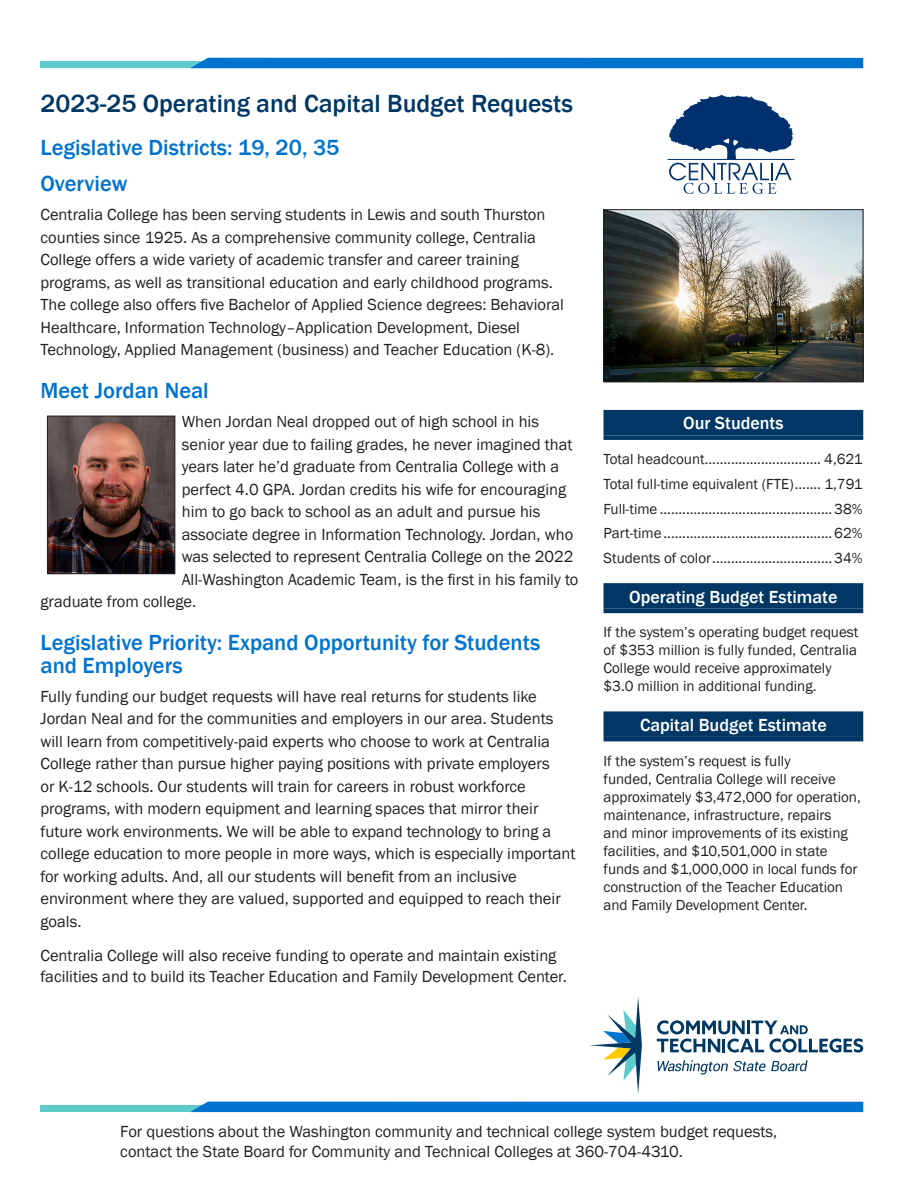
<style>
.page{position:relative;width:918px;height:1188px;background:#fff}
.page>*{position:absolute;margin:0;border:0;box-sizing:border-box;transform-origin:0 0}
.Heading_19pt_blue{font:500 25.5px "Franklin Gothic";color:#003764}
.subhead_15{font:500 22.5px/22.5px "Franklin Gothic";color:#0073ce}
.sidebar_header{font:500 18px "Franklin Gothic";color:#fff}
.body_copy{font:16.5px/22.5px "Franklin Gothic";color:#231f20}
.sidebar_text{font:15px/18px "Franklin Gothic";color:#231f20}
</style>
<div class="page">
<div style="left:40px;top:61px;width:284px;height:7px;background:#5ecbca"></div>
<div style="left:191px;top:58px;width:672px;height:10px;background:#0073ce"></div>
<div style="left:40px;top:1105px;width:284px;height:7px;background:#5ecbca"></div>
<div style="left:190px;top:1102px;width:673px;height:10px;background:#0073ce"></div>
<svg style="left:590px;top:997px;width:52px;height:97px"></svg>
<svg style="left:657px;top:1020px;width:206px;height:33px"></svg>
<svg style="left:658px;top:1060px;width:150px;height:15px"></svg>
<img style="left:49px;top:418px;width:124px;height:154px">
<div style="left:47px;top:416px;width:128px;height:158px;border:1px solid #231f20"></div>
<div style="left:604px;top:410px;width:259px;height:25px;background:#003764"></div>
<div style="left:604px;top:435px;width:259px;height:5px;background:#003764"></div>
<div style="left:604px;top:583px;width:259px;height:26px;background:#003764"></div>
<hr style="left:604px;top:609px;width:259px;height:4px;background:#003764">
<div style="left:604px;top:711px;width:259px;height:26px;background:#003764"></div>
<hr style="left:604px;top:737px;width:259px;height:4px;background:#003764">
<hr style="left:668px;top:159px;width:126px;height:1px;background:#00306d">
<svg style="left:669px;top:94px;width:125px;height:100px"></svg>
<img style="left:606px;top:211px;width:255px;height:169px">
<div style="left:604px;top:209px;width:259px;height:173px;border:1px solid #231f20"></div>
<p class="Heading_19pt_blue" style="left:40px;top:88px;width:534px">2023-25 Operating and Capital Budget Requests</p>
<p class="subhead_15" style="left:40px;top:137px;width:300px">Legislative Districts: 19, 20, 35</p>
<p class="subhead_15" style="left:40px;top:173px;width:88px">Overview</p>
<p class="body_copy" style="left:40px;top:204px;width:525px">Centralia College has been serving students in Lewis and south Thurston counties since 1925. As a comprehensive community college, Centralia College offers a wide variety of academic transfer and career training programs, as well as transitional education and early childhood programs.<br>The college also offers five Bachelor of Applied Science degrees: Behavioral Healthcare, Information Technology–Application Development, Diesel Technology, Applied Management (business) and Teacher Education (K-8).</p>
<p class="subhead_15" style="left:40px;top:380px;width:170px">Meet Jordan Neal</p>
<p class="body_copy" style="left:182px;top:411px;width:359px">When Jordan Neal dropped out of high school in his</p>
<p class="body_copy" style="left:182px;top:433px;width:392px">senior year due to failing grades, he never imagined that</p>
<p class="body_copy" style="left:182px;top:456px;width:379px">years later he’d graduate from Centralia College with a</p>
<p class="body_copy" style="left:182px;top:478px;width:386px">perfect 4.0 GPA. Jordan credits his wife for encouraging</p>
<p class="body_copy" style="left:182px;top:501px;width:360px">him to go back to school as an adult and pursue his</p>
<p class="body_copy" style="left:182px;top:523px;width:393px">associate degree in Information Technology. Jordan, who</p>
<p class="body_copy" style="left:182px;top:546px;width:393px">was selected to represent Centralia College on the 2022</p>
<p class="body_copy" style="left:182px;top:568px;width:398px">All-Washington Academic Team, is the first in his family to</p>
<p class="body_copy" style="left:40px;top:591px;width:157px">graduate from college.</p>
<p class="subhead_15" style="left:40px;top:632px;width:501px">Legislative Priority: Expand Opportunity for Students and Employers</p>
<p class="body_copy" style="left:40px;top:685px;width:537px">Fully funding our budget requests will have real returns for students like Jordan Neal and for the communities and employers in our area. Students will learn from competitively-paid experts who choose to work at Centralia College rather than pursue higher paying positions with private employers<br>or K-12 schools. Our students will train for careers in robust workforce programs, with modern equipment and learning spaces that mirror their future work environments. We will be able to expand technology to bring a college education to more people in more ways, which is especially important for working adults. And, all our students will benefit from an inclusive environment where they are valued, supported and equipped to reach their goals.</p>
<p class="body_copy" style="left:40px;top:946px;width:528px;line-height:21px">Centralia College will also receive funding to operate and maintain existing facilities and to build its Teacher Education and Family Development Center.</p>
<p class="sidebar_header" style="left:683px;top:412px;width:102px">Our Students</p>
<p class="sidebar_text" style="left:604px;top:451px;width:261px">Total headcount............................... 4,621</p>
<p class="sidebar_text" style="left:604px;top:475px;width:261px">Total full-time equivalent (FTE)....... 1,791</p>
<p class="sidebar_text" style="left:604px;top:500px;width:261px">Full-time ..............................................38%</p>
<p class="sidebar_text" style="left:604px;top:525px;width:261px">Part-time.............................................62%</p>
<p class="sidebar_text" style="left:604px;top:550px;width:261px">Students of color................................34%</p>
<p class="sidebar_header" style="left:629px;top:586px;width:210px">Operating Budget Estimate</p>
<p class="sidebar_text" style="left:604px;top:624px;width:256px">If the system’s operating budget request of $353 million is fully funded, Centralia College would receive approximately $3.0 million in additional funding.</p>
<p class="sidebar_header" style="left:640px;top:714px;width:188px">Capital Budget Estimate</p>
<p class="sidebar_text" style="left:604px;top:752px;width:259px">If the system’s request is fully<br>funded, Centralia College will receive approximately $3,472,000 for operation, maintenance, infrastructure, repairs<br>and minor improvements of its existing facilities, and $10,501,000 in state funds and $1,000,000 in local funds for construction of the Teacher Education and Family Development Center.</p>
<p class="body_copy" style="left:120px;top:1122px;width:659px;line-height:19.5px">For questions about the Washington community and technical college system budget requests, contact the State Board for Community and Technical Colleges at 360-704-4310.</p>
</div>
